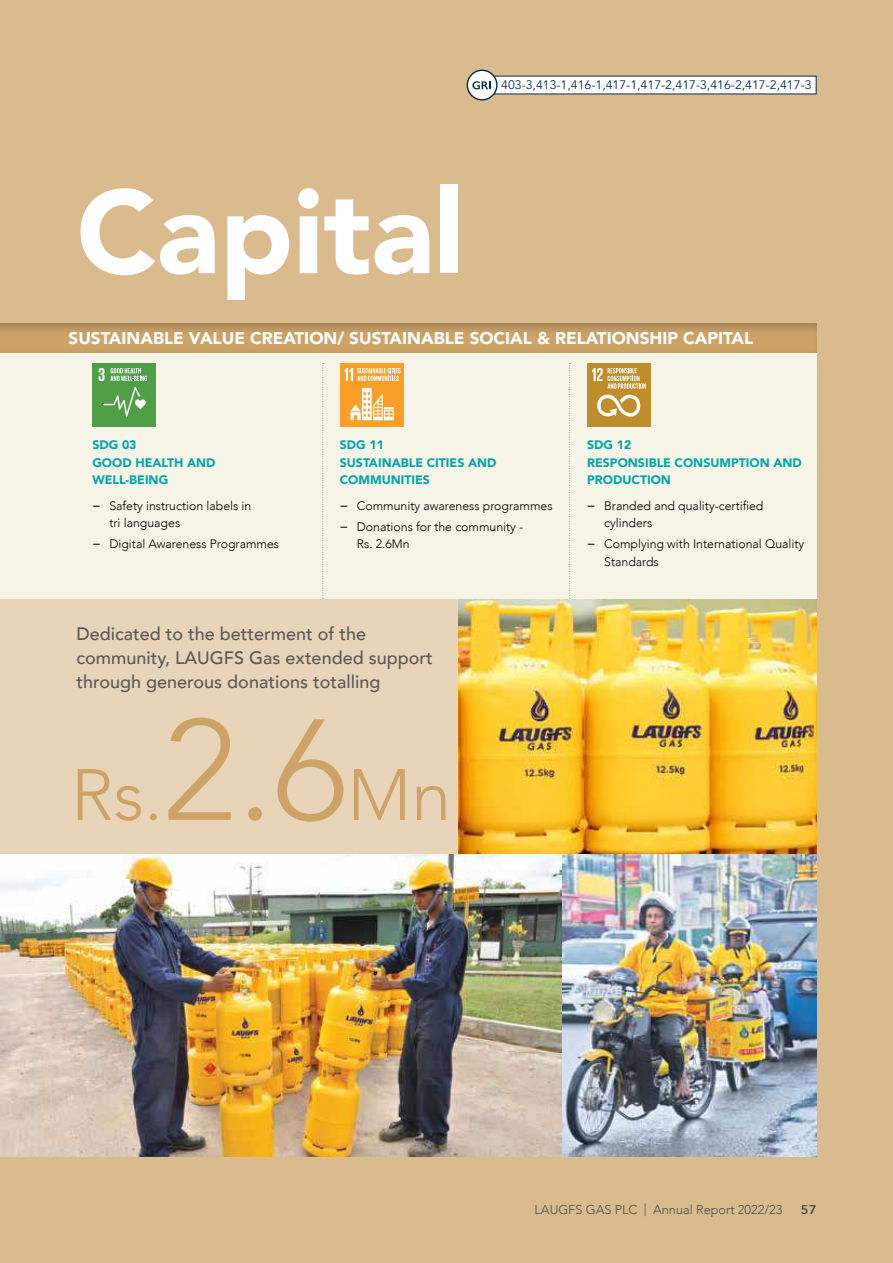
<style>
.page{position:relative;width:893px;height:1263px;background:#dabb8e}
.page>*{position:absolute;margin:0;border:0;box-sizing:border-box;transform-origin:0 0}
.t1{font:900 117px "Avenir";color:#fff}
.t2{font:300 71.85px "Avenir";color:#cda368}
.t3{font:500 18px/24px "Avenir";color:#58595b}
.t4{font:900 16.95px "Avenir";color:#fff}
.t5{font:300 12.75px "Avenir";color:#4d4d4f}
.t6{font:600 12.75px "Avenir Next";color:#4d4d4f}
.t7{font:300 12.3px/17.2px "Avenir";color:#000}
.t8{font:900 12.3px/17.2px "Avenir";color:#00a7ab}
.t9{font:12.3px "Avenir";color:#002e5c}
.s1{font-weight:500}
.s2{font-size:142.05px}
</style>
<div class="page">
<div style="left:0;top:323px;width:816px;height:277px;background:#f6f4e6"></div>
<div style="left:0;top:321px;width:817px;height:34px;background:#000;opacity:.25"></div>
<svg style="left:569px;top:363px;width:2px;height:237px"></svg>
<svg style="left:322px;top:363px;width:2px;height:237px"></svg>
<div style="left:340px;top:363px;width:64px;height:64px;background:#f99f27"></div>
<svg style="left:350px;top:388px;width:44px;height:32px"></svg>
<svg style="left:344px;top:368px;width:57px;height:13px"></svg>
<div style="left:587px;top:363px;width:64px;height:64px;background:#bf8d2c"></div>
<svg style="left:597px;top:395px;width:43px;height:22px"></svg>
<svg style="left:592px;top:368px;width:54px;height:21px"></svg>
<div style="left:92px;top:363px;width:64px;height:64px;background:#4e9f45"></div>
<svg style="left:103px;top:387px;width:43px;height:30px"></svg>
<svg style="left:99px;top:368px;width:48px;height:13px"></svg>
<div style="left:492px;top:76px;width:324px;height:18px;background:#fff"></div>
<svg style="left:467px;top:70px;width:31px;height:31px"></svg>
<img style="left:457px;top:600px;width:359px;height:255px">
<div style="left:0;top:600px;width:457px;height:276px;background:#e8d5b9"></div>
<img style="left:0;top:855px;width:816px;height:301px">
<p class="t9" style="left:501px;top:78px;width:312px">403-3,413-1,416-1,417-1,417-2,417-3,416-2,417-2,417-3</p>
<h1 class="t1" style="left:77px;top:132px;width:389px">Capital</h1>
<h3 class="t4" style="left:69px;top:323px;width:686px">SUSTAINABLE VALUE CREATION/ SUSTAINABLE SOCIAL &amp; RELATIONSHIP CAPITAL</h3>
<p class="t8" style="left:92px;top:436px;width:125px">SDG 03<br>GOOD HEALTH AND<br>WELL-BEING</p>
<p class="t7" style="left:109px;top:497px;width:143px;text-indent:-17px"><span class="s1">−</span> Safety instruction labels in tri languages</p>
<p class="t7" style="left:92px;top:536px;width:188px"><span class="s1">−</span> Digital Awareness Programmes</p>
<p class="t8" style="left:340px;top:436px;width:158px">SDG 11<br>SUSTAINABLE CITIES AND<br>COMMUNITIES</p>
<p class="t7" style="left:340px;top:495px;width:214px;line-height:21.5px"><span class="s1">−</span> Community awareness programmes <span class="s1">−</span> Donations for the community -</p>
<p class="t7" style="left:357px;top:536px;width:54px">Rs. 2.6Mn</p>
<h3 class="t3" style="left:77px;top:620px;width:358px">Dedicated to the betterment of the community, LAUGFS Gas extended support through generous donations totalling</h3>
<h2 class="t2" style="left:71px;top:753px;width:382px">Rs.<span class="s2">2.6</span>Mn</h2>
<p class="t8" style="left:587px;top:436px;width:216px">SDG 12<br>RESPONSIBLE CONSUMPTION AND<br>PRODUCTION</p>
<p class="t7" style="left:604px;top:497px;width:161px;text-indent:-17px"><span class="s1">−</span> Branded and quality-certified cylinders</p>
<p class="t7" style="left:604px;top:536px;width:202px;text-indent:-17px"><span class="s1">−</span> Complying with International Quality<br>Standards</p>
<p class="t5" style="left:535px;top:1202px;width:249px">LAUGFS GAS PLC | Annual Report 2022/23</p>
<p class="t6" style="left:801px;top:1199px;width:17px">57</p>
</div>
